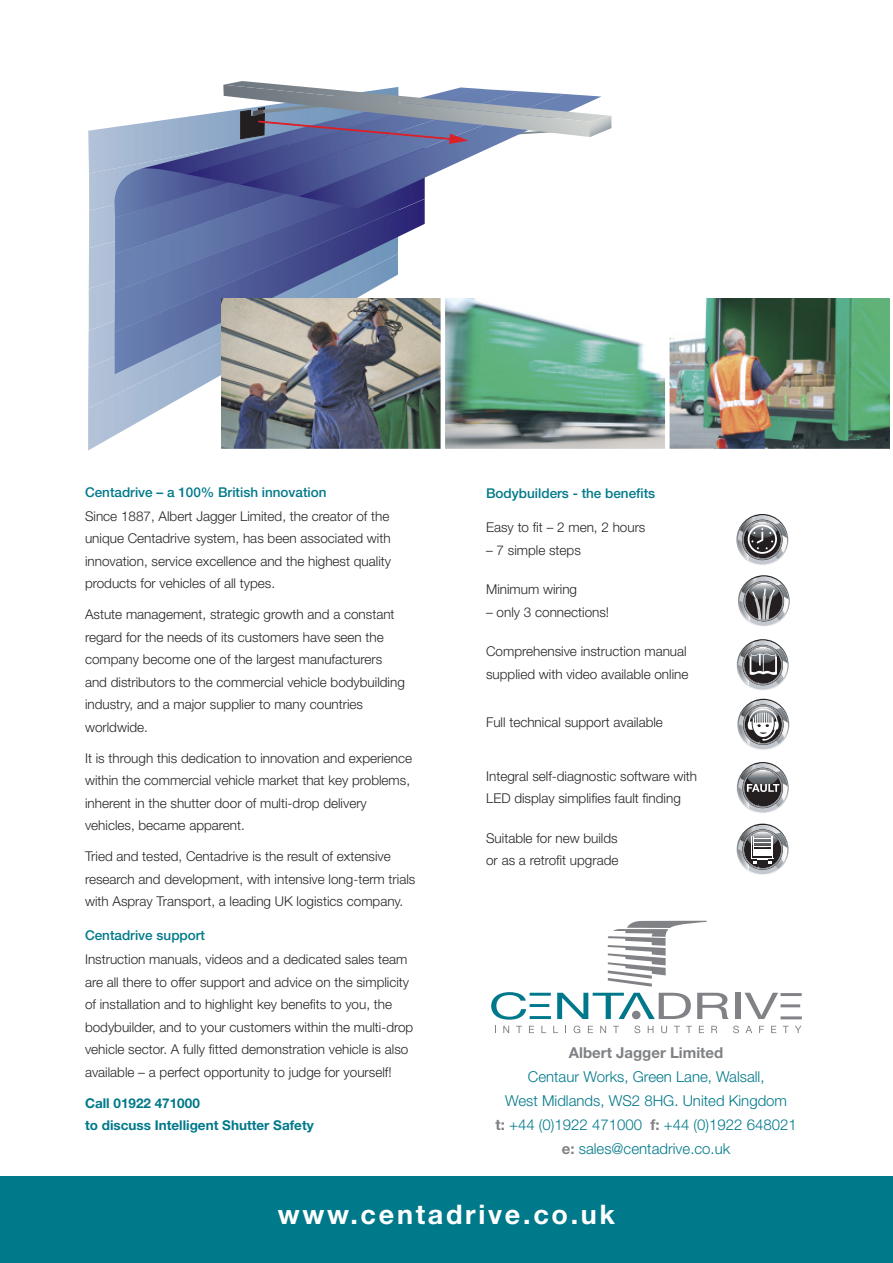
<style>
.page{position:relative;width:893px;height:1263px;background:#fff}
.page>*{position:absolute;margin:0;border:0;box-sizing:border-box;transform-origin:0 0}
.t1{font:700 27px "Helvetica Neue LT Std";letter-spacing:.1em;color:#fff}
.t2{font:300 15px/24px "Helvetica Neue LT Std";color:#00798a;text-align:center}
.t3{font:700 15px "Helvetica Neue LT Std";color:#7f8184}
.t4{font:300 13.5px/22.5px "Helvetica Neue LT Std";color:#272627}
.t5{font:500 13.5px "Helvetica Neue LT Std";color:#00798a}
.t6{font:700 13.5px/22.5px "Helvetica Neue LT Std";color:#00798a}
.s1{font-weight:700;color:#7f8184}
</style>
<div class="page">
<svg style="left:491px;top:992px;width:35px;height:28px"></svg>
<svg style="left:697px;top:993px;width:32px;height:26px"></svg>
<div style="left:735px;top:993px;width:5px;height:26px;background:#808285"></div>
<svg style="left:745px;top:993px;width:33px;height:26px"></svg>
<hr style="left:530px;top:993px;width:21px;height:3px;background:#00788b">
<hr style="left:530px;top:1016px;width:21px;height:3px;background:#00788b">
<hr style="left:530px;top:1004px;width:19px;height:3px;background:#00788b">
<hr style="left:780px;top:993px;width:22px;height:3px;background:#808285">
<hr style="left:780px;top:1016px;width:22px;height:3px;background:#808285">
<hr style="left:780px;top:1004px;width:20px;height:3px;background:#808285">
<svg style="left:557px;top:993px;width:134px;height:26px"></svg>
<div style="left:632px;top:1011px;width:8px;height:8px;background:#808285;border-radius:50%"></div>
<svg style="left:608px;top:921px;width:99px;height:66px"></svg>
<svg style="left:503px;top:1026px;width:6px;height:7px"></svg>
<svg style="left:516px;top:1026px;width:6px;height:7px"></svg>
<svg style="left:529px;top:1026px;width:5px;height:7px"></svg>
<svg style="left:541px;top:1026px;width:5px;height:7px"></svg>
<svg style="left:553px;top:1026px;width:5px;height:7px"></svg>
<svg style="left:573px;top:1025px;width:7px;height:8px"></svg>
<svg style="left:588px;top:1026px;width:5px;height:7px"></svg>
<svg style="left:600px;top:1026px;width:6px;height:7px"></svg>
<svg style="left:613px;top:1026px;width:6px;height:7px"></svg>
<svg style="left:634px;top:1025px;width:6px;height:8px"></svg>
<svg style="left:648px;top:1026px;width:5px;height:7px"></svg>
<svg style="left:661px;top:1026px;width:6px;height:7px"></svg>
<svg style="left:674px;top:1026px;width:6px;height:7px"></svg>
<svg style="left:686px;top:1026px;width:6px;height:7px"></svg>
<svg style="left:699px;top:1026px;width:5px;height:7px"></svg>
<svg style="left:711px;top:1026px;width:6px;height:7px"></svg>
<svg style="left:733px;top:1025px;width:6px;height:8px"></svg>
<svg style="left:745px;top:1026px;width:7px;height:7px"></svg>
<svg style="left:759px;top:1026px;width:5px;height:7px"></svg>
<svg style="left:771px;top:1026px;width:5px;height:7px"></svg>
<svg style="left:783px;top:1026px;width:6px;height:7px"></svg>
<svg style="left:795px;top:1026px;width:6px;height:7px"></svg>
<svg style="left:88px;top:331px;width:134px;height:119px"></svg>
<div style="left:88px;top:377px;width:62px;height:31px;background:#aebed5"></div>
<img style="left:150px;top:374px;width:62px;height:4px">
<svg style="left:115px;top:331px;width:107px;height:43px;background:#859abf"></svg>
<svg style="left:88px;top:81px;width:523px;height:250px"></svg>
<img style="left:670px;top:299px;width:220px;height:150px">
<img style="left:222px;top:298px;width:219px;height:151px">
<svg style="left:445px;top:298px;width:220px;height:151px"></svg>
<hr style="left:441px;top:297px;width:4px;height:154px;background:#fff">
<hr style="left:218px;top:449px;width:675px;height:4px;background:#fff">
<svg style="left:736px;top:514px;width:52px;height:52px"></svg>
<svg style="left:738px;top:515px;width:49px;height:46px"></svg>
<svg style="left:738px;top:575px;width:52px;height:52px"></svg>
<div style="left:739px;top:577px;width:49px;height:49px;background:#c3c8ce;border-radius:50%"></div>
<svg style="left:739px;top:577px;width:49px;height:45px"></svg>
<svg style="left:737px;top:639px;width:52px;height:52px"></svg>
<div style="left:738px;top:640px;width:49px;height:50px;background:#c3c8ce;border-radius:50%"></div>
<svg style="left:738px;top:640px;width:49px;height:46px"></svg>
<svg style="left:737px;top:699px;width:52px;height:52px"></svg>
<div style="left:739px;top:700px;width:49px;height:49px;background:#c3c8ce;border-radius:50%"></div>
<svg style="left:739px;top:700px;width:49px;height:45px"></svg>
<svg style="left:737px;top:762px;width:52px;height:52px"></svg>
<svg style="left:738px;top:763px;width:49px;height:46px"></svg>
<svg style="left:737px;top:824px;width:51px;height:51px"></svg>
<div style="left:738px;top:825px;width:49px;height:49px;background:#c3c8ce;border-radius:50%"></div>
<svg style="left:738px;top:825px;width:49px;height:45px"></svg>
<div style="left:0;top:1177px;width:893px;height:86px;background:#00798a"></div>
<p class="t5" style="left:85px;top:487px;width:243px">Centadrive – a 100% British innovation</p>
<p class="t4" style="left:85px;top:506px;width:308px">Since 1887, Albert Jagger Limited, the creator of the unique Centadrive system, has been associated with innovation, service excellence and the highest quality products for vehicles of all types.</p>
<p class="t4" style="left:85px;top:604px;width:321px">Astute management, strategic growth and a constant regard for the needs of its customers have seen the company become one of the largest manufacturers and distributors to the commercial vehicle bodybuilding industry, and a major supplier to many countries worldwide.</p>
<p class="t4" style="left:85px;top:748px;width:329px">It is through this dedication to innovation and experience within the commercial vehicle market that key problems, inherent in the shutter door of multi-drop delivery vehicles, became apparent.</p>
<p class="t4" style="left:85px;top:846px;width:332px">Tried and tested, Centadrive is the result of extensive research and development, with intensive long-term trials with Aspray Transport, a leading UK logistics company.</p>
<p class="t5" style="left:85px;top:931px;width:122px">Centadrive support</p>
<p class="t4" style="left:85px;top:949px;width:330px">Instruction manuals, videos and a dedicated sales team are all there to offer support and advice on the simplicity of installation and to highlight key benefits to you, the bodybuilder, and to your customers within the multi-drop vehicle sector. A fully fitted demonstration vehicle is also available – a perfect opportunity to judge for yourself!</p>
<p class="t6" style="left:85px;top:1093px;width:230px">Call 01922 471000<br>to discuss Intelligent Shutter Safety</p>
<p class="t5" style="left:486px;top:488px;width:171px">Bodybuilders - the benefits</p>
<p class="t4" style="left:486px;top:518px;width:161px">Easy to fit – 2 men, 2 hours</p>
<p class="t4" style="left:486px;top:540px;width:96px">– 7 simple steps</p>
<p class="t4" style="left:486px;top:580px;width:92px">Minimum wiring</p>
<p class="t4" style="left:486px;top:602px;width:125px">– only 3 connections!</p>
<p class="t4" style="left:486px;top:642px;width:204px">Comprehensive instruction manual supplied with video available online</p>
<p class="t4" style="left:486px;top:713px;width:178px">Full technical support available</p>
<p class="t4" style="left:486px;top:766px;width:213px">Integral self-diagnostic software with<br>LED display simplifies fault finding</p>
<p class="t4" style="left:486px;top:828px;width:134px">Suitable for new builds or as a retrofit upgrade</p>
<p class="t3" style="left:569px;top:1047px;width:156px">Albert Jagger Limited</p>
<p class="t2" style="left:495px;top:1066px;width:303px">Centaur Works, Green Lane, Walsall,<br>West Midlands, WS2 8HG. United Kingdom<br><span class="s1">t:</span> +44 (0)1922 471000 <span class="s1">f:</span> +44 (0)1922 648021 <span class="s1">e:</span> sales@centadrive.co.uk</p>
<h1 class="t1" style="left:278px;top:1205px;width:339px">www.centadrive.co.uk</h1>
</div>
